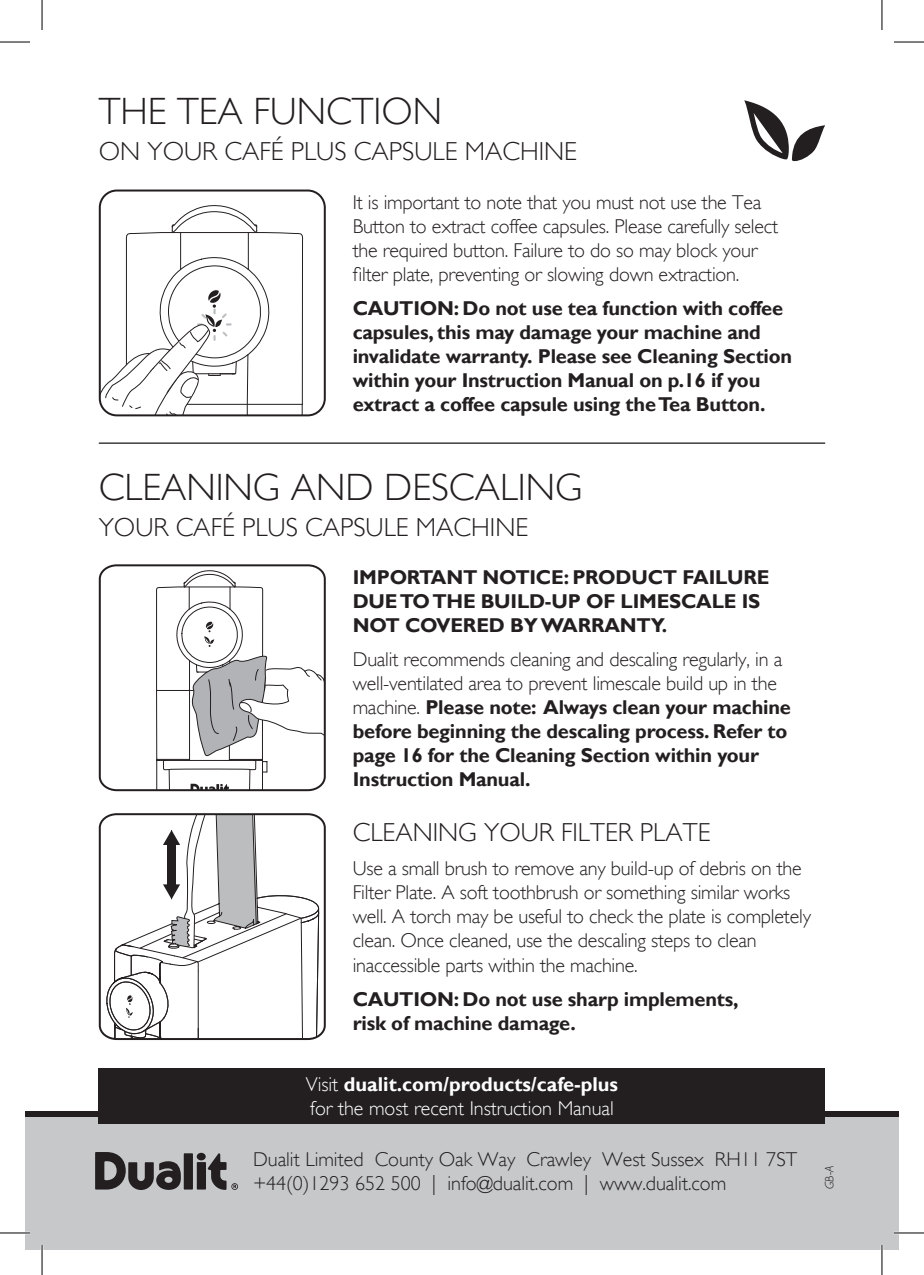
<style>
.page{position:relative;width:924px;height:1275px;background:#fff}
.page>*{position:absolute;margin:0;border:0;box-sizing:border-box;transform-origin:0 0}
.t1{font:300 38px "Gill Sans";color:#231f20}
.t2{font:300 26px "Gill Sans";color:#231f20}
.t3{font:300 20px/24px "Gill Sans";letter-spacing:-.01em;color:#231f20}
.t4{font:700 20px/24px "Gill Sans";letter-spacing:-.01em;color:#231f20}
.t5{font:700 20px "Gill Sans";color:#fff}
.t6{font:300 20px "Gill Sans";color:#fff}
.t7{font:italic 300 12px "Gill Sans";color:#231f20}
.s1{font-weight:300}
</style>
<div class="page">
<svg style="left:98px;top:813px;width:228px;height:228px"></svg>
<hr style="left:99px;top:442px;width:725px;height:2px;background:#3e3e3f">
<svg style="left:100px;top:205px;width:203px;height:210px"></svg>
<div style="left:99px;top:189px;width:226px;height:227px;border:2px solid #231f20;border-radius:17px"></div>
<svg style="left:98px;top:564px;width:228px;height:228px"></svg>
<div style="left:25px;top:1114px;width:873px;height:136px;background:#c7c8ca"></div>
<div style="left:184px;top:1153px;width:9px;height:36px;background:#231f20"></div>
<div style="left:197px;top:1162px;width:9px;height:27px;background:#231f20"></div>
<div style="left:197px;top:1152px;width:9px;height:8px;background:#231f20;border-radius:50%"></div>
<svg style="left:95px;top:1152px;width:86px;height:38px"></svg>
<svg style="left:207px;top:1153px;width:31px;height:36px"></svg>
<div style="left:25px;top:1111px;width:873px;height:6px;background:#231f20"></div>
<div style="left:99px;top:1068px;width:725px;height:56px;background:#231f20"></div>
<svg style="left:744px;top:100px;width:80px;height:61px"></svg>
<hr style="left:0;top:1231px;width:30px;height:3px;background:#fff">
<hr style="left:893px;top:1231px;width:30px;height:3px;background:#fff">
<hr style="left:41px;top:1245px;width:2px;height:30px;background:#fff">
<hr style="left:880px;top:1245px;width:2px;height:30px;background:#fff">
<hr style="left:0;top:42px;width:30px;height:1px;background:#000">
<hr style="left:893px;top:42px;width:30px;height:1px;background:#000">
<hr style="left:0;top:1232px;width:30px;height:1px;background:#000">
<hr style="left:893px;top:1232px;width:30px;height:1px;background:#000">
<hr style="left:42px;top:0;width:1px;height:30px;background:#000">
<hr style="left:42px;top:1245px;width:1px;height:30px;background:#000">
<hr style="left:881px;top:0;width:1px;height:30px;background:#000">
<hr style="left:881px;top:1245px;width:1px;height:30px;background:#000">
<p class="t1" style="left:99px;top:89px;width:345px">THE TEA FUNCTION</p>
<p class="t2" style="left:99px;top:136px;width:479px">ON YOUR CAFÉ PLUS CAPSULE MACHINE</p>
<p class="t3" style="left:352px;top:190px;width:410px">It is important to note that you must not use the Tea</p>
<p class="t3" style="left:352px;top:214px;width:426px">Button to extract coffee capsules. Please carefully select</p>
<p class="t3" style="left:352px;top:238px;width:406px">the required button. Failure to do so may block your</p>
<p class="t3" style="left:352px;top:262px;width:388px">filter plate, preventing or slowing down extraction.</p>
<p class="t4" style="left:352px;top:296px;width:441px">CAUTION: Do not use tea function with coffee capsules, this may damage your machine and invalidate warranty. Please see Cleaning Section within your Instruction Manual on p.16 if you extract a coffee capsule using the Tea Button.</p>
<p class="t1" style="left:99px;top:464px;width:485px">CLEANING AND DESCALING</p>
<p class="t2" style="left:99px;top:511px;width:430px">YOUR CAFÉ PLUS CAPSULE MACHINE</p>
<p class="t4" style="left:352px;top:565px;width:418px">IMPORTANT NOTICE: PRODUCT FAILURE</p>
<p class="t4" style="left:352px;top:589px;width:409px">DUE TO THE BUILD-UP OF LIMESCALE IS</p>
<p class="t4" style="left:352px;top:613px;width:316px">NOT COVERED BY WARRANTY.</p>
<p class="t3" style="left:352px;top:647px;width:431px">Dualit recommends cleaning and descaling regularly, in a</p>
<p class="t4" style="left:352px;top:671px;width:439px"><span class="s1">well-ventilated area to prevent limescale build up in the machine.</span> Please note: Always clean your machine before beginning the descaling process. Refer to</p>
<p class="t4" style="left:352px;top:743px;width:407px">page 16 for the Cleaning Section within your<br>Instruction Manual.</p>
<p class="t2" style="left:352px;top:817px;width:359px">CLEANING YOUR FILTER PLATE</p>
<p class="t3" style="left:352px;top:856px;width:459px">Use a small brush to remove any build-up of debris on the Filter Plate. A soft toothbrush or something similar works well. A torch may be useful to check the plate is completely clean. Once cleaned, use the descaling steps to clean inaccessible parts within the machine.</p>
<p class="t4" style="left:352px;top:987px;width:387px">CAUTION: Do not use sharp implements,</p>
<p class="t4" style="left:352px;top:1011px;width:224px">risk of machine damage.</p>
<p class="t5" style="left:305px;top:1072px;width:314px"><span class="s1">Visit</span> dualit.com/products/cafe-plus</p>
<p class="t6" style="left:310px;top:1096px;width:305px">for the most recent Instruction Manual</p>
<p class="t3" style="left:253px;top:1147px;width:545px">Dualit Limited County Oak Way Crawley West Sussex RH11 7ST</p>
<p class="t3" style="left:253px;top:1171px;width:474px">+44(0)1293 652 500 | info@dualit.com | www.dualit.com</p>
<p class="t7" style="left:821px;top:1189px;width:25px;rotate:-90deg">GB-A</p>
</div>
